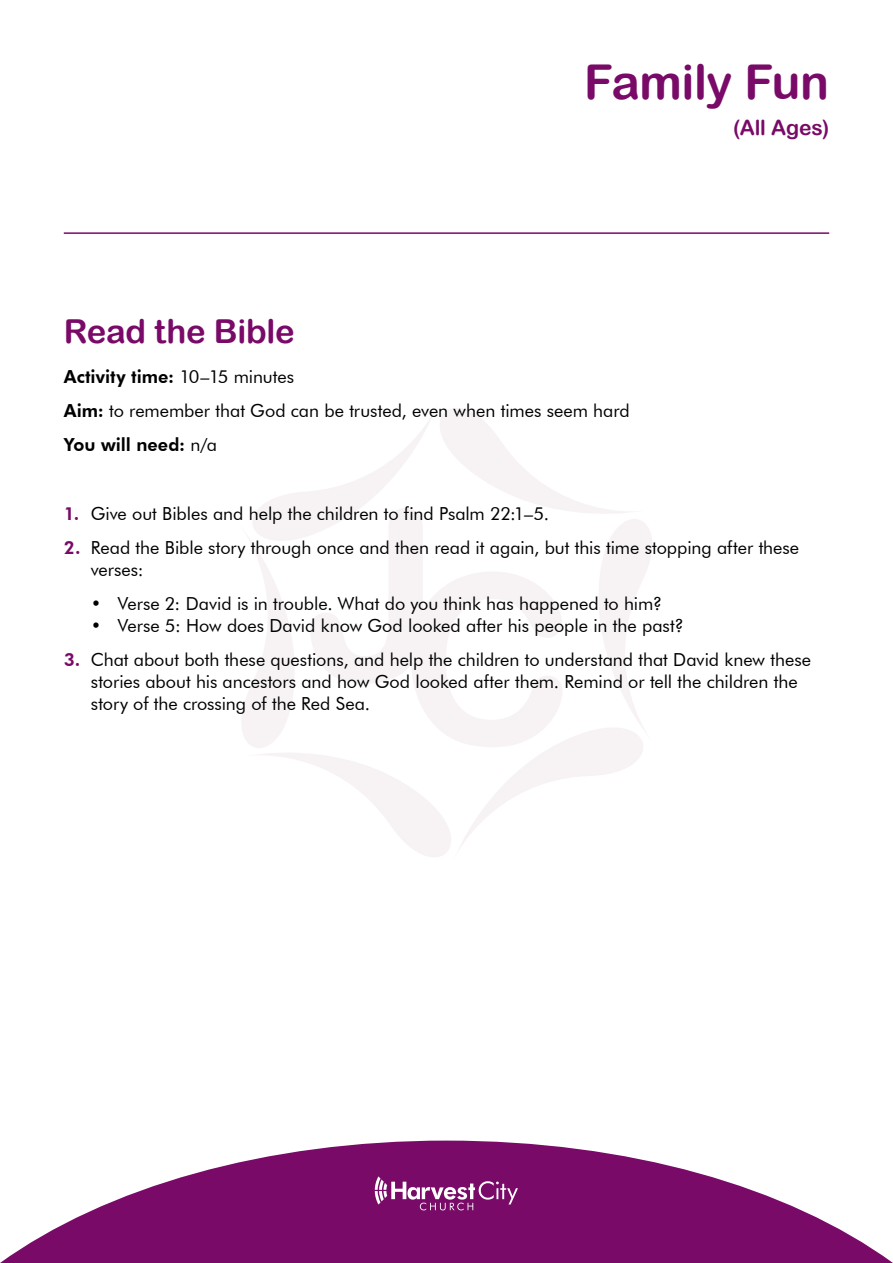
<style>
.page{position:relative;width:893px;height:1263px;background:#fff}
.page>*{position:absolute;margin:0;border:0;box-sizing:border-box;transform-origin:0 0}
.t1{font:48px "Arial Rounded MT Bold";letter-spacing:-.01em;color:#790a68}
.t2{font:33px "Arial Rounded MT Bold";letter-spacing:-.005em;color:#790a68}
.t3{font:21px "Arial Rounded MT Bold";letter-spacing:-.005em;color:#790a68}
.t4{font:18px/21.6px "Futura BT";color:#000}
.s1{font-weight:800}
.s2{font-weight:800;color:#790a68}
</style>
<div class="page">
<svg style="left:242px;top:408px;width:410px;height:449px"></svg>
<svg style="left:310px;top:508px;width:253px;height:239px"></svg>
<svg style="left:0;top:1140px;width:893px;height:123px;fill:#790a68"></svg>
<svg style="left:375px;top:1176px;width:143px;height:34px;background:#963f89"></svg>
<hr style="left:64px;top:232px;width:765px;height:2px;background:#790a68">
<h1 class="t1" style="left:584px;top:53px;width:246px">Family Fun</h1>
<p class="t3" style="left:733px;top:115px;width:98px">(All Ages)</p>
<h2 class="t2" style="left:64px;top:312px;width:232px">Read the Bible</h2>
<p class="t4" style="left:64px;top:359px;width:567px;line-height:34.3px"><span class="s1">Activity time:</span> 10–15 minutes<br><span class="s1">Aim:</span> to remember that God can be trusted, even when times seem hard<br><span class="s1">You will need:</span> n/a</p>
<p class="t4" style="left:64px;top:503px;width:487px"><span class="s2">1.</span> Give out Bibles and help the children to find Psalm 22:1–5.</p>
<p class="t4" style="left:91px;top:537px;width:710px;text-indent:-27px"><span class="s2">2.</span> Read the Bible story through once and then read it again, but this time stopping after these verses:</p>
<p class="t4" style="left:91px;top:593px;width:573px">• Verse 2: David is in trouble. What do you think has happened to him?</p>
<p class="t4" style="left:91px;top:615px;width:594px">• Verse 5: How does David know God looked after his people in the past?</p>
<p class="t4" style="left:91px;top:649px;width:722px;text-indent:-27px"><span class="s2">3.</span> Chat about both these questions, and help the children to understand that David knew these stories about his ancestors and how God looked after them. Remind or tell the children the story of the crossing of the Red Sea.</p>
</div>
